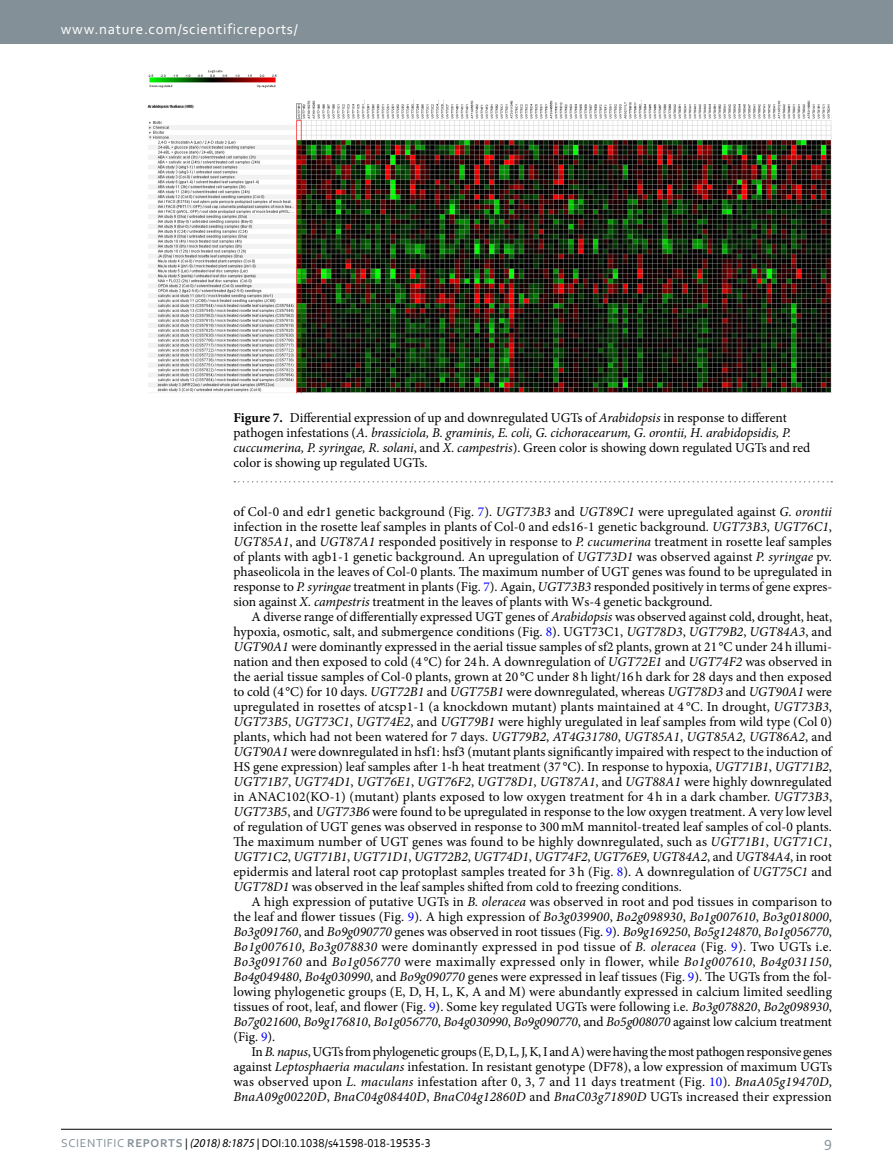
<style>
.page{position:relative;width:893px;height:1174px;background:#fff}
.page>*{position:absolute;margin:0;border:0;box-sizing:border-box;transform-origin:0 0}
.t1{font:15px "Corbel 2";letter-spacing:.045em;color:#fff}
.t2{font:15px "Corbel 2";color:#839097}
.t3{font:13.5px/15px "Minion Pro";color:#000;text-align:justify}
.t4{font:12px "Corbel";color:#000}
.s1{font-weight:700}
.s2{font-style:italic}
.s3{color:#00f}
.s4{font-family:"Corbel 2";color:#839097}
.s5{font-family:"Corbel Bold 2";color:#839097}
.s6{font-family:"Corbel 2"}
.s7{font-family:"Myriad Pro";font-style:italic}
</style>
<div class="page">
<div style="left:0;top:0;width:893px;height:43px;background:#839097"></div>
<hr style="left:61px;top:1129px;width:771px;height:1px;background:#000">
<img style="left:148px;top:70px;width:684px;height:324px">
<svg style="left:234px;top:481px;width:598px;height:1px"></svg>
<p class="t1" style="left:61px;top:19px;width:238px">www.nature.com/scientificreports/</p>
<p class="t3" style="left:233px;top:410px;width:578px;text-align:left"><span class="s1">Figure 7.</span> Differential expression of up and downregulated UGTs of <span class="s2">Arabidopsis</span> in response to different pathogen infestations (<span class="s2">A. brassiciola, B. graminis, E. coli, G. cichoracearum, G. orontii, H. arabidopsidis, P. cuccumerina, P. syringae, R. solani</span>, and <span class="s2">X. campestris</span>). Green color is showing down regulated UGTs and red color is showing up regulated UGTs.</p>
<p class="t3" style="left:233px;top:504px;width:600px">of Col-0 and edr1 genetic background (Fig. <span class="s3">7</span>). <span class="s2">UGT73B3</span> and <span class="s2">UGT89C1</span> were upregulated against <span class="s2">G. orontii </span>infection in the rosette leaf samples in plants of Col-0 and eds16-1 genetic background. <span class="s2">UGT73B3</span>, <span class="s2">UGT76C1</span>, <span class="s2">UGT85A1</span>, and <span class="s2">UGT87A1</span> responded positively in response to <span class="s2">P. cucumerina</span> treatment in rosette leaf samples of plants with agb1-1 genetic background. An upregulation of <span class="s2">UGT73D1</span> was observed against <span class="s2">P. syringae</span> pv. phaseolicola in the leaves of Col-0 plants. The maximum number of UGT genes was found to be upregulated in response to <span class="s2">P. syringae</span> treatment in plants (Fig. <span class="s3">7</span>). Again, <span class="s2">UGT73B3</span> responded positively in terms of gene expres&shy;sion against <span class="s2">X. campestris</span> treatment in the leaves of plants with Ws-4 genetic background.</p>
<p class="t3" style="left:233px;top:609px;width:600px;text-indent:18px">A diverse range of differentially expressed UGT genes of <span class="s2">Arabidopsis</span> was observed against cold, drought, heat, hypoxia, osmotic, salt, and submergence conditions (Fig. <span class="s3">8</span>). UGT73C1, <span class="s2">UGT78D3</span>, <span class="s2">UGT79B2</span>, <span class="s2">UGT84A3</span>, and <span class="s2">UGT90A1</span> were dominantly expressed in the aerial tissue samples of sf2 plants, grown at 21 °C under 24h illumi&shy;nation and then exposed to cold (4 °C) for 24h. A downregulation of <span class="s2">UGT72E1</span> and <span class="s2">UGT74F2</span> was observed in the aerial tissue samples of Col-0 plants, grown at 20 °C under 8 h light/16 h dark for 28 days and then exposed to cold (4 °C) for 10 days. <span class="s2">UGT72B1</span> and <span class="s2">UGT75B1</span> were downregulated, whereas <span class="s2">UGT78D3</span> and <span class="s2">UGT90A1</span> were upregulated in rosettes of atcsp1-1 (a knockdown mutant) plants maintained at 4 °C. In drought, <span class="s2">UGT73B3</span>, <span class="s2">UGT73B5</span>, <span class="s2">UGT73C1</span>, <span class="s2">UGT74E2</span>, and <span class="s2">UGT79B1</span> were highly uregulated in leaf samples from wild type (Col 0) plants, which had not been watered for 7 days. <span class="s2">UGT79B2</span>, <span class="s2">AT4G31780</span>, <span class="s2">UGT85A1</span>, <span class="s2">UGT85A2</span>, <span class="s2">UGT86A2</span>, and <span class="s2">UGT90A1</span> were downregulated in hsf1: hsf3 (mutant plants significantly impaired with respect to the induction of HS gene expression) leaf samples after 1-h heat treatment (37 °C). In response to hypoxia, <span class="s2">UGT71B1</span>, <span class="s2">UGT71B2</span>, <span class="s2">UGT71B7</span>, <span class="s2">UGT74D1</span>, <span class="s2">UGT76E1</span>, <span class="s2">UGT76F2</span>, <span class="s2">UGT78D1</span>, <span class="s2">UGT87A1</span>, and <span class="s2">UGT88A1</span> were highly downregulated in ANAC102(KO-1) (mutant) plants exposed to low oxygen treatment for 4 h in a dark chamber. <span class="s2">UGT73B3</span>, <span class="s2">UGT73B5</span>, and <span class="s2">UGT73B6</span> were found to be upregulated in response to the low oxygen treatment. A very low level of regulation of UGT genes was observed in response to 300 mM mannitol-treated leaf samples of col-0 plants.<br>The maximum number of UGT genes was found to be highly downregulated, such as <span class="s2">UGT71B1</span>, <span class="s2">UGT71C1</span>, <span class="s2">UGT71C2</span>, <span class="s2">UGT71B1</span>, <span class="s2">UGT71D1</span>, <span class="s2">UGT72B2</span>, <span class="s2">UGT74D1</span>, <span class="s2">UGT74F2</span>, <span class="s2">UGT76E9</span>, <span class="s2">UGT84A2</span>, and <span class="s2">UGT84A4</span>, in root epidermis and lateral root cap protoplast samples treated for 3 h (Fig. <span class="s3">8</span>). A downregulation of <span class="s2">UGT75C1</span> and <span class="s2">UGT78D1</span> was observed in the leaf samples shifted from cold to freezing conditions.</p>
<p class="t3" style="left:233px;top:894px;width:600px;text-indent:18px">A high expression of putative UGTs in <span class="s2">B. oleracea</span> was observed in root and pod tissues in comparison to the leaf and flower tissues (Fig. <span class="s3">9</span>). A high expression of <span class="s2">Bo3g039900</span>, <span class="s2">Bo2g098930</span>, <span class="s2">Bo1g007610</span>, <span class="s2">Bo3g018000</span>, <span class="s2">Bo3g091760</span>, and <span class="s2">Bo9g090770</span> genes was observed in root tissues (Fig. <span class="s3">9</span>). <span class="s2">Bo9g169250</span>, <span class="s2">Bo5g124870</span>, <span class="s2">Bo1g056770</span>, <span class="s2">Bo1g007610</span>, <span class="s2">Bo3g078830</span> were dominantly expressed in pod tissue of <span class="s2">B. oleracea</span> (Fig. <span class="s3">9</span>). Two UGTs i.e.<br><span class="s2">Bo3g091760</span> and <span class="s2">Bo1g056770</span> were maximally expressed only in flower, while <span class="s2">Bo1g007610</span>, <span class="s2">Bo4g031150</span>, <span class="s2">Bo4g049480</span>, <span class="s2">Bo4g030990</span>, and <span class="s2">Bo9g090770</span> genes were expressed in leaf tissues (Fig. <span class="s3">9</span>). The UGTs from the fol&shy;lowing phylogenetic groups (E, D, H, L, K, A and M) were abundantly expressed in calcium limited seedling tissues of root, leaf, and flower (Fig. <span class="s3">9</span>). Some key regulated UGTs were following i.e. <span class="s2">Bo3g078820</span>, <span class="s2">Bo2g098930</span>, <span class="s2">Bo7g021600</span>, <span class="s2">Bo9g176810</span>, <span class="s2">Bo1g056770</span>, <span class="s2">Bo4g030990</span>, <span class="s2">Bo9g090770</span>, and <span class="s2">Bo5g008070</span> against low calcium treatment (Fig. <span class="s3">9</span>).</p>
<p class="t3" style="left:233px;top:1044px;width:600px;text-indent:18px">In <span class="s2">B. napus</span>, UGTs from phylogenetic groups (E, D, L, J, K, I and A) were having the most pathogen responsive genes against <span class="s2">Leptosphaeria maculans</span> infestation. In resistant genotype (DF78), a low expression of maximum UGTs was observed upon <span class="s2">L. maculans</span> infestation after 0, 3, 7 and 11 days treatment (Fig. <span class="s3">10</span>). <span class="s2">BnaA05g19470D</span>, <span class="s2">BnaA09g00220D</span>, <span class="s2">BnaC04g08440D</span>, <span class="s2">BnaC04g12860D</span> and <span class="s2">BnaC03g71890D</span> UGTs increased their expression</p>
<p class="t4" style="left:61px;top:1135px;width:371px"><span class="s4">ScIenTIfIc</span> <span class="s5">REPORTS</span> <span class="s6">|</span> <span class="s7">(2018) 8:1875</span> | DOI:10.1038/s41598-018-19535-3</p>
<p class="t2" style="left:824px;top:1132px;width:9px">9</p>
</div>
